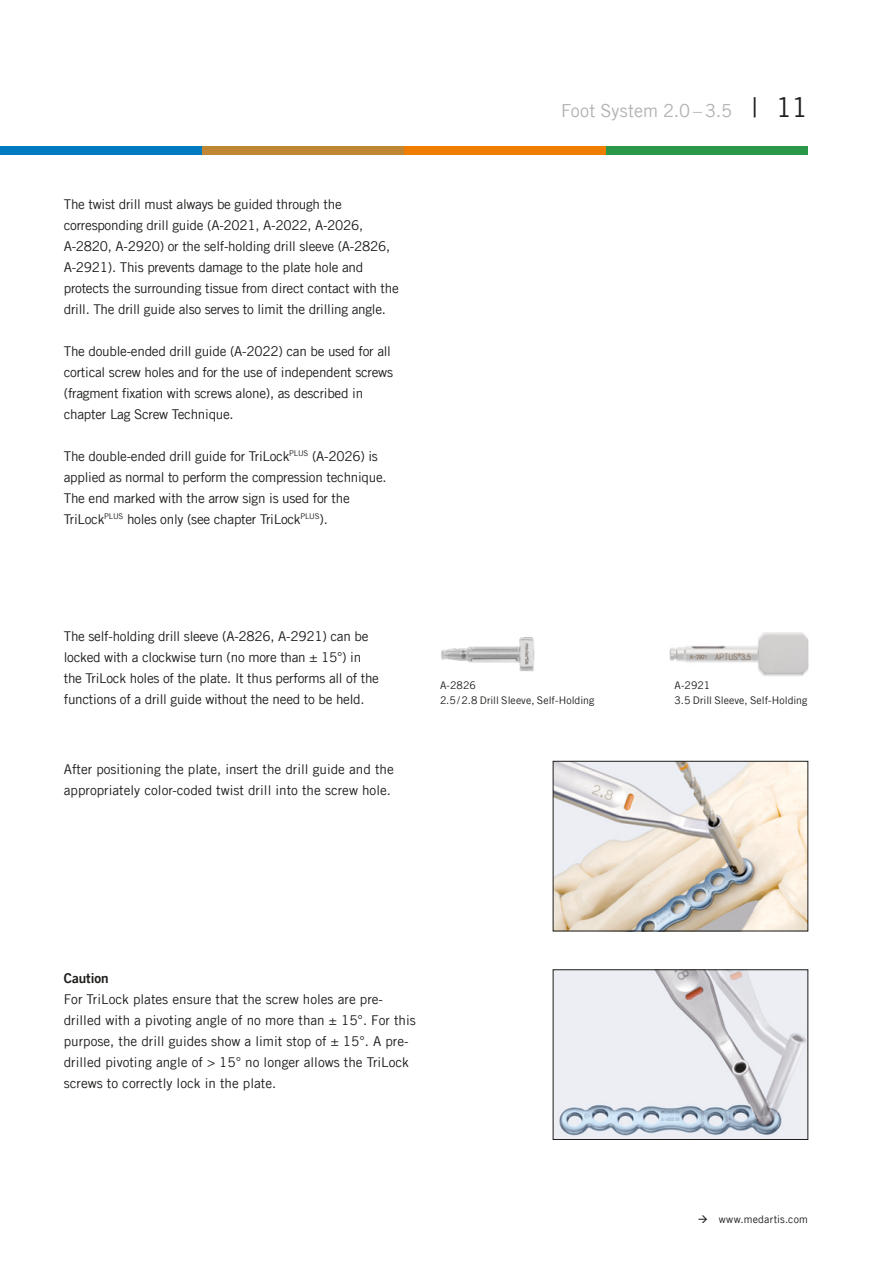
<style>
.page{position:relative;width:893px;height:1263px;background:#fff}
.page>*{position:absolute;margin:0;border:0;box-sizing:border-box;transform-origin:0 0}
.t1{font:18px "Trade Gothic LT Com";letter-spacing:.005em;color:#b2b2b2}
.BodyText_9pt{font:13.5px/21px "Trade Gothic LT Com";letter-spacing:-.02em;color:#1d1d1b}
.BodyText_9pt-2{font:13.5px/21px "Trade Gothic LT Com";color:#1d1d1b}
.BodyText_9pt-3{font:13.5px "Trade Gothic LT Com Bd 2";color:#1d1d1b}
.Legende_7pt{font:10.5px "Trade Gothic LT Com";letter-spacing:.005em;color:#1d1d1b}
.s1{font-size:27px;color:#1d1d1b}
</style>
<div class="page">
<div style="left:0;top:147px;width:202px;height:8px;background:#007bc2"></div>
<div style="left:202px;top:147px;width:202px;height:8px;background:#bf8733"></div>
<div style="left:404px;top:147px;width:202px;height:8px;background:#ef7d00"></div>
<div style="left:606px;top:147px;width:202px;height:8px;background:#2b9749"></div>
<img style="left:555px;top:763px;width:251px;height:166px">
<div style="left:553px;top:761px;width:255px;height:170px;border:1px solid #1d1d1b"></div>
<img style="left:555px;top:971px;width:251px;height:167px">
<div style="left:553px;top:969px;width:255px;height:171px;border:1px solid #1d1d1b"></div>
<img style="left:441px;top:637px;width:93px;height:34px">
<img style="left:669px;top:632px;width:139px;height:44px">
<p class="BodyText_9pt" style="left:64px;top:193px;width:337px">The twist drill must always be guided through the corresponding drill guide (A-2021, A-2022, A-2026, A-2820, A-2920) or the self-holding drill sleeve (A-2826, A-2921). This prevents damage to the plate hole and protects the surrounding tissue from direct contact with the drill. The drill guide also serves to limit the drilling angle.</p>
<p class="BodyText_9pt" style="left:64px;top:340px;width:331px">The double-ended drill guide (A-2022) can be used for all cortical screw holes and for the use of independent screws (fragment fixation with screws alone), as described in chapter Lag Screw Technique.</p>
<p class="BodyText_9pt" style="left:64px;top:445px;width:324px">The double-ended drill guide for TriLock<sup>PLUS</sup> (A-2026) is applied as normal to perform the compression technique.</p>
<p class="BodyText_9pt" style="left:64px;top:487px;width:287px">The end marked with the arrow sign is used for the<br>TriLock<sup>PLUS</sup> holes only (see chapter TriLock<sup>PLUS</sup>).</p>
<h1 class="t1" style="left:561px;top:100px;width:248px">Foot System 2.0 – 3.5 <span class="s1">| 11</span></h1>
<p class="BodyText_9pt" style="left:64px;top:625px;width:317px">The self-holding drill sleeve (A-2826, A-2921) can be locked with a clockwise turn (no more than ± 15°) in the TriLock holes of the plate. It thus performs all of the functions of a drill guide without the need to be held.</p>
<p class="BodyText_9pt-2" style="left:64px;top:759px;width:331px">After positioning the plate, insert the drill guide and the appropriately color-coded twist drill into the screw hole.</p>
<p class="Legende_7pt" style="left:440px;top:679px;width:37px">A-2826</p>
<p class="Legende_7pt" style="left:440px;top:694px;width:156px">2.5/2.8 Drill Sleeve, Self-Holding</p>
<p class="Legende_7pt" style="left:675px;top:679px;width:37px">A-2921</p>
<p class="Legende_7pt" style="left:675px;top:694px;width:134px">3.5 Drill Sleeve, Self-Holding</p>
<p class="BodyText_9pt-3" style="left:64px;top:970px;width:47px">Caution</p>
<p class="BodyText_9pt-2" style="left:64px;top:988px;width:354px">For TriLock plates ensure that the screw holes are pre&shy;drilled with a pivoting angle of no more than ± 15°. For this purpose, the drill guides show a limit stop of ± 15°. A pre&shy;drilled pivoting angle of &gt; 15° no longer allows the TriLock screws to correctly lock in the plate.</p>
<p class="Legende_7pt" style="left:698px;top:1212px;width:112px">→ www.medartis.com</p>
</div>
